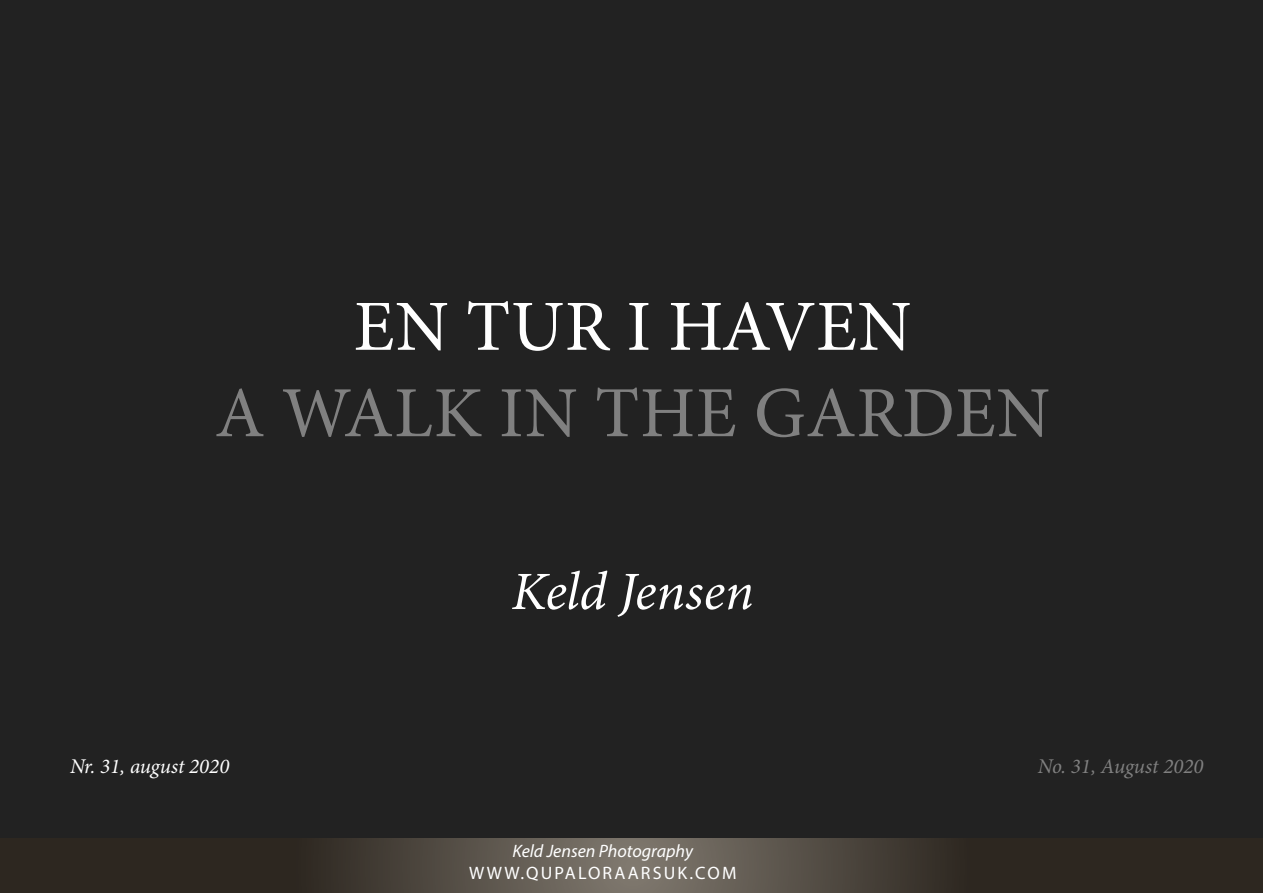
<style>
.page{position:relative;width:1263px;height:893px;background:#222}
.page>*{position:absolute;margin:0;border:0;box-sizing:border-box;transform-origin:0 0}
.t1{font:72px "Minion Pro";letter-spacing:.01em;color:#808080}
.t2{font:72px "Minion Pro";letter-spacing:.01em;color:#fff}
.t3{font:italic 54px "Minion Pro";color:#fff}
.t4{font:italic 21px "Minion Pro";color:#fff}
.t5{font:italic 21px "Minion Pro";color:#808080}
.t6{font:italic 18px "Myriad Pro";color:#fff}
.t7{font:18px "Myriad Pro";letter-spacing:.12em;color:#fff}
</style>
<div class="page">
<svg style="left:1px;top:838px;width:1262px;height:55px;background:#433d35"></svg>
<h1 class="t2" style="left:354px;top:279px;width:559px">EN TUR I HAVEN</h1>
<h1 class="t1" style="left:215px;top:365px;width:837px">A WALK IN THE GARDEN</h1>
<h2 class="t3" style="left:511px;top:555px;width:244px">Keld Jensen</h2>
<p class="t4" style="left:70px;top:752px;width:161px">Nr. 31, august 2020</p>
<p class="t5" style="left:1038px;top:752px;width:167px">No. 31, August 2020</p>
<p class="t6" style="left:512px;top:840px;width:182px">Keld Jensen Photography</p>
<p class="t7" style="left:469px;top:862px;width:269px">WWW.QUPALORAARSUK.COM</p>
</div>
